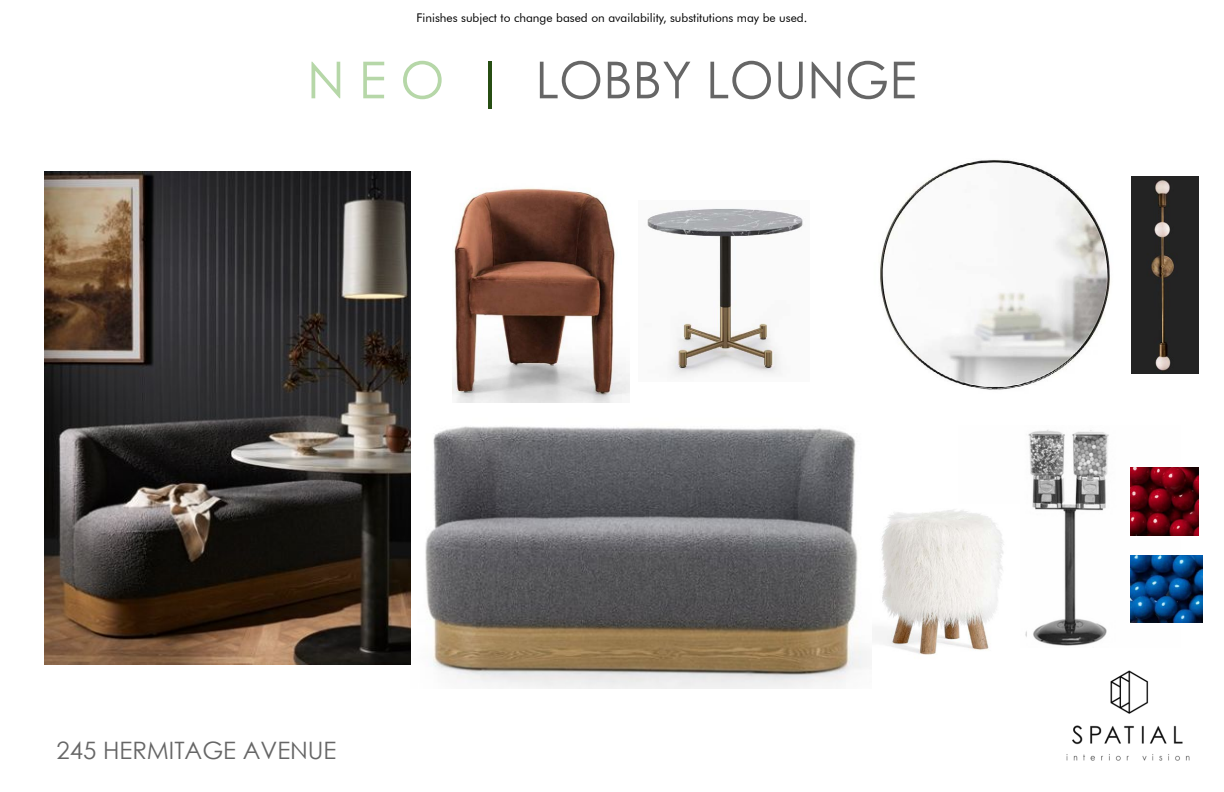
<style>
.page{position:relative;width:1224px;height:792px;background:#fff}
.page>*{position:absolute;margin:0;border:0;box-sizing:border-box;transform-origin:0 0}
.t1{font:51px "Century Gothic";color:#666}
.t2{font:24px "Century Gothic";color:#666}
.t3{font:12px "Futura BT";color:#000}
.s1{color:#b6d7a8}
.s2{color:#274e13}
</style>
<div class="page">
<img style="left:1025px;top:429px;width:156px;height:217px">
<img style="left:875px;top:509px;width:129px;height:146px">
<img style="left:1066px;top:670px;width:124px;height:91px">
<img style="left:647px;top:208px;width:156px;height:169px">
<img style="left:425px;top:402px;width:442px;height:287px">
<img style="left:452px;top:188px;width:177px;height:214px">
<img style="left:1131px;top:176px;width:68px;height:197px">
<img style="left:859px;top:160px;width:251px;height:250px">
<img style="left:44px;top:172px;width:367px;height:493px">
<img style="left:1131px;top:468px;width:68px;height:67px">
<img style="left:1131px;top:555px;width:72px;height:67px">
<p class="t3" style="left:417px;top:11px;width:392px">Finishes subject to change based on availability, substitutions may be used.</p>
<h1 class="t1" style="left:307px;top:44px;width:611px"><span class="s1">N E O</span> <span class="s2">|</span> LOBBY LOUNGE</h1>
<h2 class="t2" style="left:57px;top:733px;width:281px">245 HERMITAGE AVENUE</h2>
</div>
